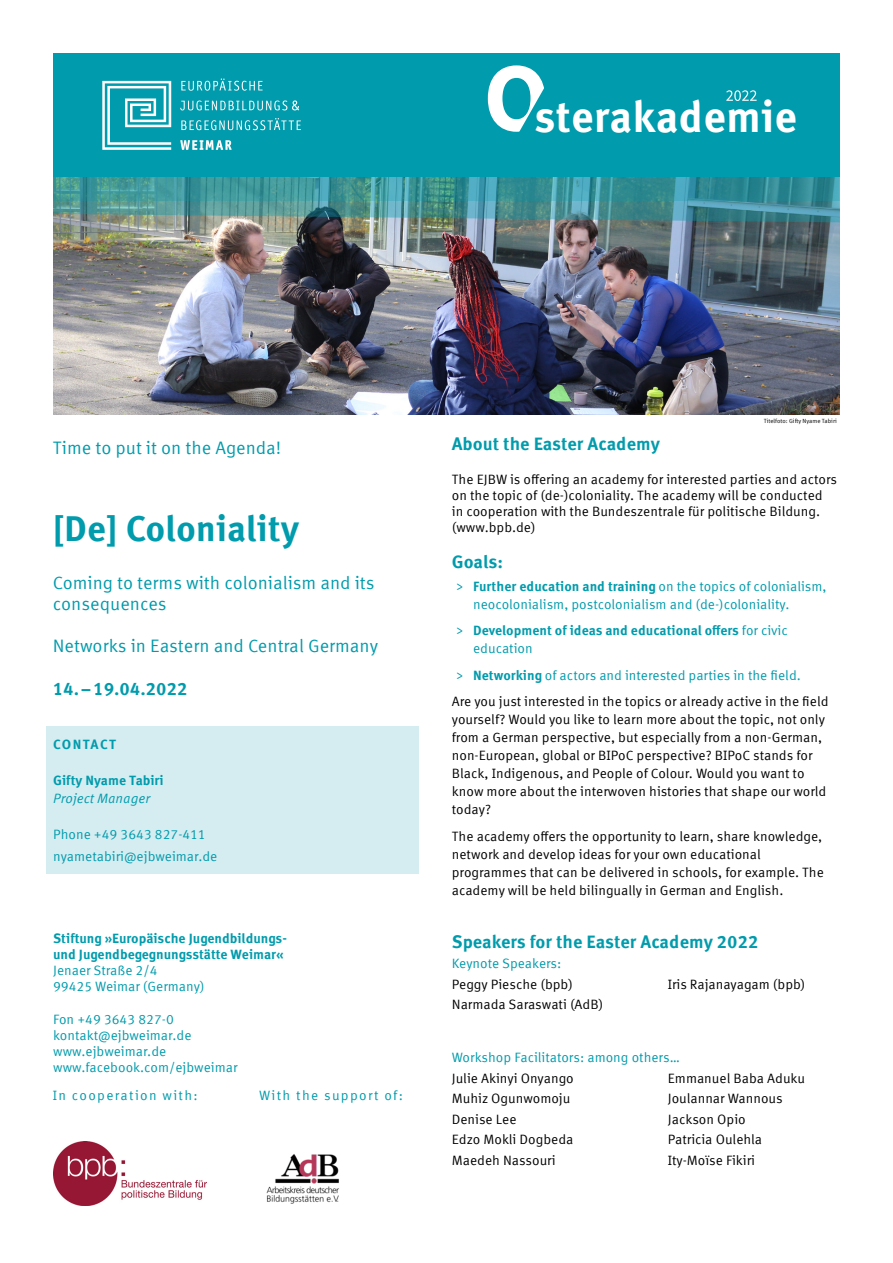
<style>
.page{position:relative;width:893px;height:1263px;background:#fff}
.page>*{position:absolute;margin:0;border:0;box-sizing:border-box;transform-origin:0 0}
.t1{font:700 43.65px "Meta Correspondence Pro";color:#fff}
.t2{font:700 36px "Meta Corr Offc Pro";color:#009bac}
.t3{font:18px/21px "Meta Corr Offc Pro";color:#009bac}
.t4{font:700 18px "Meta Corr Offc Pro";color:#009bac}
.t5{font:13.5px/18px "Meta Corr Offc Pro";color:#000}
.t6{font:13.5px/16.2px "Meta Corr Offc Pro";color:#009bac}
.t7{font:700 13.5px/18px "Meta Corr Offc Pro";color:#009bac}
.t8{font:13.5px "Meta Corr Offc Pro";letter-spacing:.1em;color:#009bac}
.t9{font:italic 13.5px "Meta Corr Offc Pro";color:#009bac}
.t10{font:700 13.5px "Meta Corr Offc Pro";letter-spacing:.095em;color:#009bac}
.t11{font:6px "Meta Corr Offc Pro";color:#000}
.s1{font-weight:700}
.s2{font-weight:400}
.s3{color:#009bac}
.s4{font-weight:700;color:#009bac}
</style>
<div class="page">
<div style="left:47px;top:726px;width:372px;height:148px;background:#d5ecf0"></div>
<img style="left:53px;top:222px;width:787px;height:192px">
<div style="left:53px;top:53px;width:787px;height:124px;background:#009bac"></div>
<img style="left:266px;top:1154px;width:73px;height:50px">
<img style="left:53px;top:1142px;width:153px;height:64px">
<svg style="left:53px;top:65px;width:787px;height:157px"></svg>
<h1 class="t1" style="left:534px;top:82px;width:265px">sterakademie</h1>
<h3 class="t3" style="left:53px;top:436px;width:230px">Time to put it on the Agenda!</h3>
<h2 class="t2" style="left:53px;top:500px;width:248px">[De] Coloniality</h2>
<h3 class="t3" style="left:53px;top:571px;width:323px">Coming to terms with colonialism and its consequences</h3>
<h3 class="t3" style="left:53px;top:634px;width:327px">Networks in Eastern and Central Germany</h3>
<h3 class="t4" style="left:53px;top:675px;width:136px">14.–19.04.2022</h3>
<p class="t10" style="left:53px;top:734px;width:65px">CONTACT</p>
<p class="t7" style="left:53px;top:771px;width:112px">Gifty Nyame Tabiri</p>
<p class="t9" style="left:53px;top:788px;width:99px">Project Manager</p>
<p class="t6" style="left:53px;top:823px;width:166px;line-height:21.6px">Phone +49 3643 827-411 nyametabiri@ejbweimar.de</p>
<p class="t7" style="left:53px;top:929px;width:235px;line-height:16.2px">Stiftung »Europäische Jugendbildungs&shy;und Jugendbegegnungsstätte Weimar«</p>
<p class="t6" style="left:53px;top:961px;width:153px">Jenaer Straße 2/4<br>99425 Weimar (Germany)</p>
<p class="t6" style="left:53px;top:1010px;width:186px">Fon +49 3643 827-0 kontakt@ejbweimar.de www.ejbweimar.de www.facebook.com/ejbweimar</p>
<p class="t8" style="left:53px;top:1085px;width:147px">In cooperation with:</p>
<p class="t8" style="left:259px;top:1085px;width:145px">With the support of:</p>
<p class="t11" style="left:764px;top:417px;width:75px">Titelfoto: Gifty Nyame Tabiri</p>
<h3 class="t4" style="left:452px;top:429px;width:210px">About the Easter Academy</h3>
<p class="t5" style="left:452px;top:470px;width:387px;line-height:16.2px">The EJBW is offering an academy for interested parties and actors on the topic of (de-)coloniality. The academy will be conducted in cooperation with the Bundeszentrale für politische Bildung. (www.bpb.de)</p>
<h3 class="t4" style="left:452px;top:548px;width:53px">Goals:</h3>
<p class="t6" style="left:473px;top:576px;width:355px;line-height:18px;text-indent:-17px">&gt; <span class="s1">Further education and training</span> on the topics of colonialism, neocolonialism, postcolonialism and (de-)coloniality.</p>
<p class="t7" style="left:473px;top:621px;width:316px;text-indent:-17px"><span class="s2">&gt;</span> Development of ideas and educational offers <span class="s2">for civic education</span></p>
<p class="t5" style="left:452px;top:661px;width:378px;line-height:26.5px;text-indent:4px"><span class="s3">&gt;</span> <span class="s4">Networking</span> <span class="s3">of actors and interested parties in the field.<br></span>Are you just interested in the topics or already active in the field</p>
<p class="t5" style="left:452px;top:710px;width:376px">yourself? Would you like to learn more about the topic, not only from a German perspective, but especially from a non-German, non-European, global or BIPoC perspective? BIPoC stands for Black, Indigenous, and People of Colour. Would you want to know more about the interwoven histories that shape our world today?</p>
<p class="t5" style="left:452px;top:826px;width:374px">The academy offers the opportunity to learn, share knowledge, network and develop ideas for your own educational programmes that can be delivered in schools, for example. The academy will be held bilingually in German and English.</p>
<h3 class="t4" style="left:452px;top:927px;width:308px">Speakers for the Easter Academy 2022</h3>
<p class="t6" style="left:452px;top:954px;width:111px">Keynote Speakers:</p>
<p class="t5" style="left:452px;top:974px;width:123px">Peggy Piesche (bpb)</p>
<p class="t5" style="left:668px;top:974px;width:139px">Iris Rajanayagam (bpb)</p>
<p class="t5" style="left:452px;top:995px;width:153px">Narmada Saraswati (AdB)</p>
<p class="t6" style="left:452px;top:1048px;width:230px">Workshop Facilitators: among others…</p>
<p class="t5" style="left:452px;top:1068px;width:123px">Julie Akinyi Onyango</p>
<p class="t5" style="left:668px;top:1068px;width:139px">Emmanuel Baba Aduku</p>
<p class="t5" style="left:452px;top:1089px;width:120px">Muhiz Ogunwomoju</p>
<p class="t5" style="left:668px;top:1089px;width:116px">Joulannar Wannous</p>
<p class="t5" style="left:452px;top:1109px;width:66px">Denise Lee</p>
<p class="t5" style="left:668px;top:1109px;width:79px">Jackson Opio</p>
<p class="t5" style="left:452px;top:1130px;width:123px">Edzo Mokli Dogbeda</p>
<p class="t5" style="left:668px;top:1130px;width:96px">Patricia Oulehla</p>
<p class="t5" style="left:452px;top:1150px;width:105px">Maedeh Nassouri</p>
<p class="t5" style="left:668px;top:1150px;width:89px">Ity-Moïse Fikiri</p>
</div>
